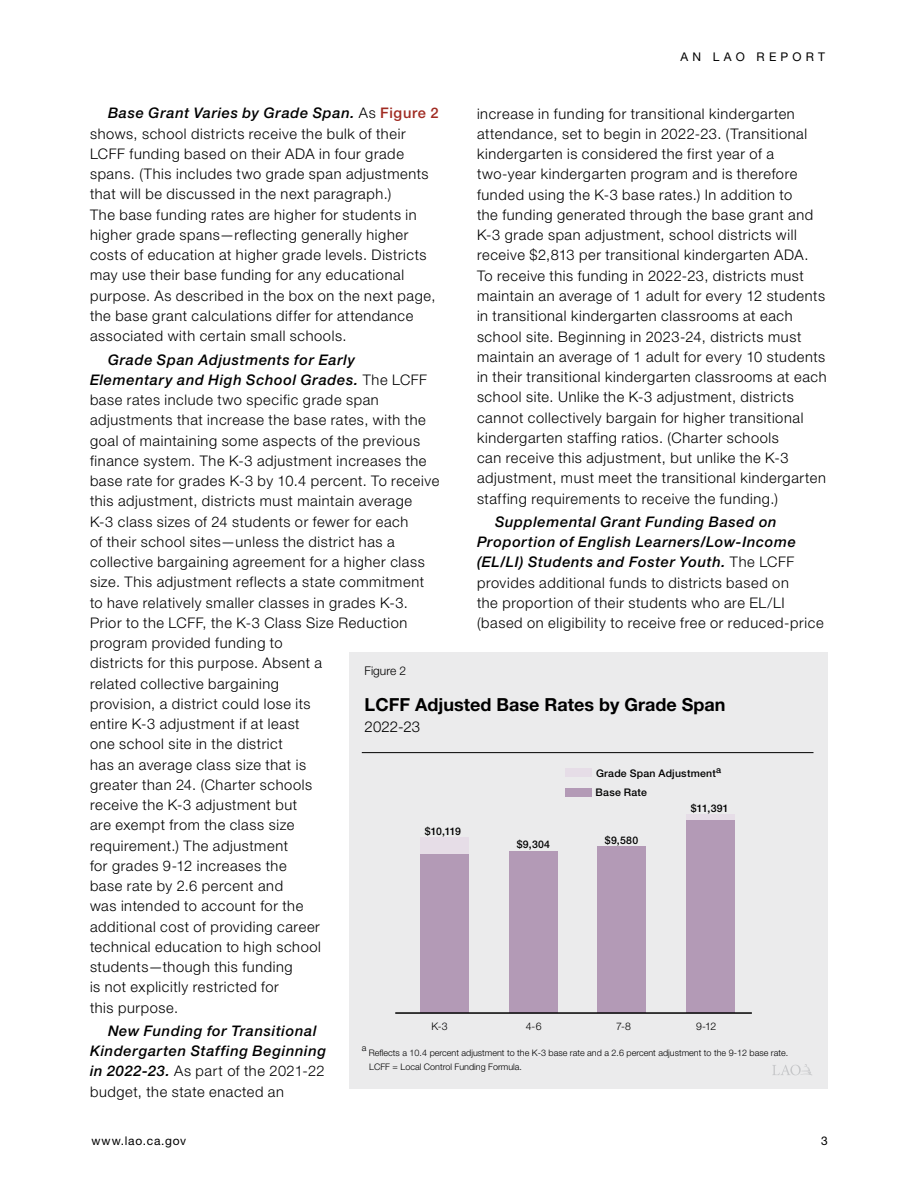
<style>
.page{position:relative;width:918px;height:1188px;background:#fff}
.page>*{position:absolute;margin:0;border:0;box-sizing:border-box;transform-origin:0 0}
.t1{font:700 18px "Helvetica Neue LT Pro";color:#000}
.t2{font:300 15px "Helvetica Neue LT Pro";color:#000}
.t3{font:300 14.7px/20.2px "Helvetica Neue LT Pro";letter-spacing:.04em;color:#000}
.t4{font:italic 500 14.7px/20.2px "Helvetica Neue LT Pro";letter-spacing:.045em;color:#000}
.t5{font:12px "Helvetica Neue LT Pro";letter-spacing:.065em;color:#000}
.t6{font:12px "Helvetica Neue LT Pro";letter-spacing:.35em;color:#000}
.t7{font:300 12px "Helvetica Neue LT Pro";color:#000}
.t8{font:12px "Helvetica Neue LT Pro";letter-spacing:.33em;color:#000}
.t9{font:500 10.5px "Helvetica Neue LT Pro";letter-spacing:.02em;color:#000}
.t10{font:300 10.5px "Helvetica Neue LT Pro";color:#000}
.t11{font:300 9px/13.8px "Helvetica Neue LT Pro";color:#000}
.s1{font-weight:500;font-style:italic}
.s2{font-weight:500;color:#a02b22}
.s3{font-weight:300;font-style:normal}
</style>
<div class="page">
<div style="left:349px;top:652px;width:479px;height:437px;background:#ebebec"></div>
<svg style="left:772px;top:1064px;width:40px;height:11px"></svg>
<hr style="left:362px;top:752px;width:452px;height:1px;background:#000">
<div style="left:420px;top:854px;width:49px;height:159px;background:#b39ab6"></div>
<div style="left:509px;top:851px;width:48px;height:162px;background:#b39ab6"></div>
<div style="left:597px;top:846px;width:49px;height:167px;background:#b39ab6"></div>
<div style="left:686px;top:820px;width:49px;height:193px;background:#b39ab6"></div>
<div style="left:420px;top:837px;width:49px;height:17px;background:#e6dde7"></div>
<div style="left:686px;top:815px;width:49px;height:5px;background:#e6dde7"></div>
<hr style="left:395px;top:1012px;width:357px;height:2px;background:#000">
<div style="left:565px;top:788px;width:27px;height:9px;background:#b39ab6"></div>
<div style="left:565px;top:769px;width:27px;height:8px;background:#e6dde7"></div>
<p class="t6" style="left:681px;top:49px;width:146px">AN LAO REPORT</p>
<p class="t3" style="left:90px;top:103px;width:350px;text-indent:18px"><span class="s1">Base Grant Varies by Grade Span.</span> As <span class="s2">Figure 2 </span>shows, school districts receive the bulk of their LCFF funding based on their ADA in four grade spans. (This includes two grade span adjustments that will be discussed in the next paragraph.)<br>The base funding rates are higher for students in higher grade spans—reflecting generally higher costs of education at higher grade levels. Districts may use their base funding for any educational purpose. As described in the box on the next page, the base grant calculations differ for attendance associated with certain small schools.</p>
<p class="t3" style="left:90px;top:349px;width:351px;text-indent:18px"><span class="s1">Grade Span Adjustments for Early Elementary and High School Grades.</span> The LCFF base rates include two specific grade span adjustments that increase the base rates, with the goal of maintaining some aspects of the previous finance system. The K-3 adjustment increases the base rate for grades K-3 by 10.4 percent. To receive this adjustment, districts must maintain average<br>K-3 class sizes of 24 students or fewer for each<br>of their school sites—unless the district has a collective bargaining agreement for a higher class size. This adjustment reflects a state commitment to have relatively smaller classes in grades K-3.<br>Prior to the LCFF, the K-3 Class Size Reduction program provided funding to<br>districts for this purpose. Absent a<br>related collective bargaining<br>provision, a district could lose its<br>entire K-3 adjustment if at least<br>one school site in the district<br>has an average class size that is<br>greater than 24. (Charter schools<br>receive the K-3 adjustment but<br>are exempt from the class size<br>requirement.) The adjustment<br>for grades 9-12 increases the<br>base rate by 2.6 percent and<br>was intended to account for the<br>additional cost of providing career<br>technical education to high school students—though this funding<br>is not explicitly restricted for<br>this purpose.</p>
<p class="t4" style="left:90px;top:1020px;width:238px;text-indent:18px">New Funding for Transitional<br>Kindergarten Staffing Beginning in 2022-23. <span class="s3">As part of the 2021-22 budget, the state enacted an</span></p>
<p class="t3" style="left:477px;top:103px;width:351px">increase in funding for transitional kindergarten attendance, set to begin in 2022-23. (Transitional kindergarten is considered the first year of a two-year kindergarten program and is therefore funded using the K-3 base rates.) In addition to<br>the funding generated through the base grant and K-3 grade span adjustment, school districts will receive $2,813 per transitional kindergarten ADA.<br>To receive this funding in 2022-23, districts must maintain an average of 1 adult for every 12 students in transitional kindergarten classrooms at each school site. Beginning in 2023-24, districts must maintain an average of 1 adult for every 10 students in their transitional kindergarten classrooms at each school site. Unlike the K-3 adjustment, districts cannot collectively bargain for higher transitional kindergarten staffing ratios. (Charter schools<br>can receive this adjustment, but unlike the K-3 adjustment, must meet the transitional kindergarten staffing requirements to receive the funding.)</p>
<p class="t3" style="left:477px;top:511px;width:348px;text-indent:18px"><span class="s1">Supplemental Grant Funding Based on Proportion of English Learners/Low-Income (EL/LI) Students and Foster Youth.</span> The LCFF provides additional funds to districts based on<br>the proportion of their students who are EL/LI (based on eligibility to receive free or reduced-price</p>
<p class="t7" style="left:365px;top:663px;width:43px">Figure 2</p>
<p class="t1" style="left:365px;top:693px;width:362px">LCFF Adjusted Base Rates by Grade Span</p>
<p class="t2" style="left:365px;top:718px;width:57px">2022-23</p>
<p class="t9" style="left:596px;top:767px;width:127px">Grade Span Adjustment<sup>a</sup></p>
<p class="t9" style="left:596px;top:786px;width:53px">Base Rate</p>
<p class="t9" style="left:691px;top:802px;width:39px">$11,391</p>
<p class="t9" style="left:425px;top:825px;width:38px">$10,119</p>
<p class="t9" style="left:517px;top:838px;width:35px">$9,304</p>
<p class="t9" style="left:605px;top:834px;width:35px">$9,580</p>
<p class="t10" style="left:431px;top:1020px;width:18px">K-3</p>
<p class="t10" style="left:526px;top:1020px;width:17px">4-6</p>
<p class="t10" style="left:616px;top:1020px;width:16px">7-8</p>
<p class="t10" style="left:696px;top:1020px;width:22px">9-12</p>
<p class="t11" style="left:362px;top:1041px;width:6px">a</p>
<p class="t11" style="left:369px;top:1046px;width:421px">Reflects a 10.4 percent adjustment to the K-3 base rate and a 2.6 percent adjustment to the 9-12 base rate.<br>LCFF = Local Control Funding Formula.</p>
<p class="t5" style="left:92px;top:1133px;width:96px">www.lao.ca.gov</p>
<p class="t8" style="left:821px;top:1134px;width:8px">3</p>
</div>
